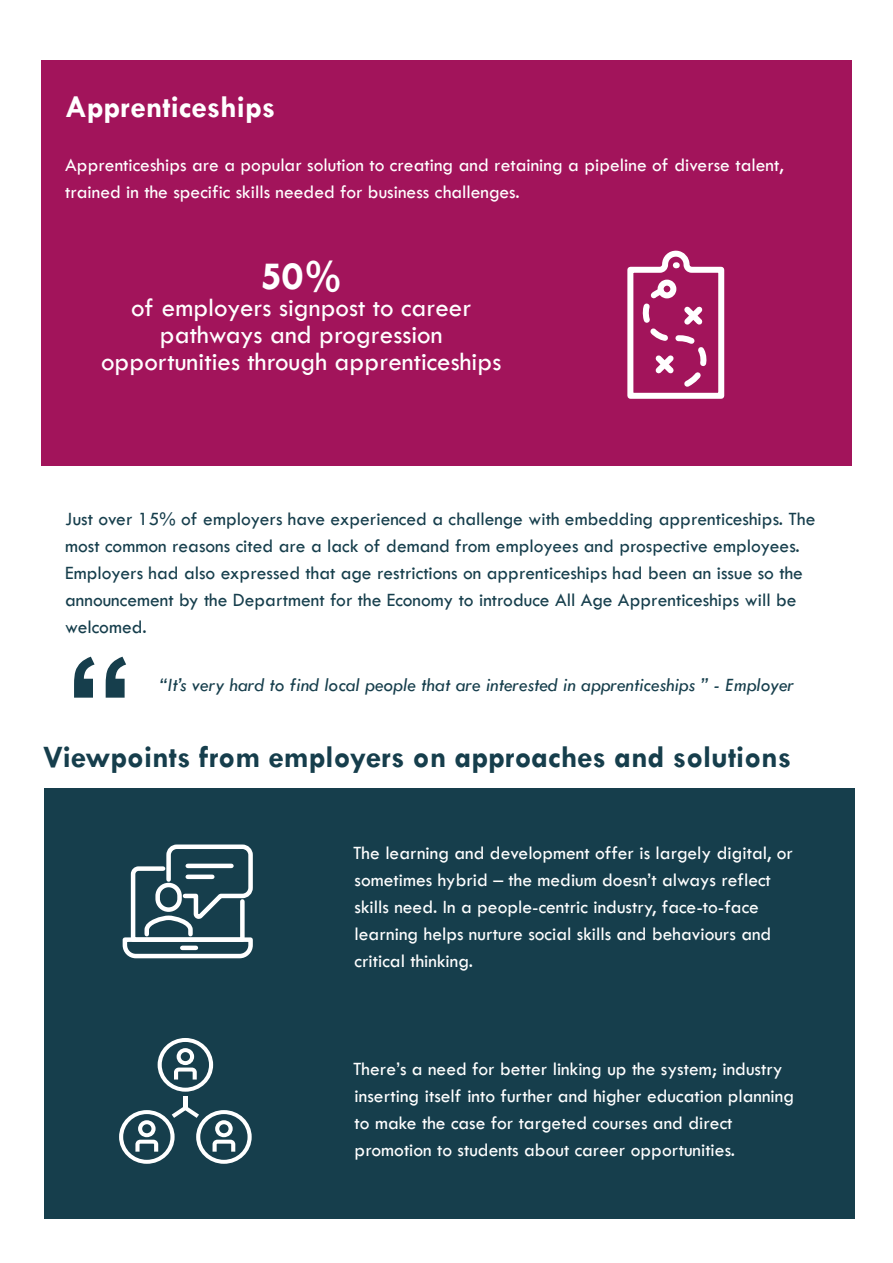
<style>
.page{position:relative;width:893px;height:1263px;background:#fff}
.page>*{position:absolute;margin:0;border:0;box-sizing:border-box;transform-origin:0 0}
.t1{font:700 138px "Arial";color:#163e4c}
.t2{font:700 40.5px "Tw Cen";color:#fff}
.t3{font:700 31.5px "Tw Cen";color:#163e4c}
.t4{font:700 31.5px "Tw Cen";color:#fff}
.t5{font:27px/27px "Tw Cen";color:#fff;text-align:center}
.t6{font:19.5px/27px "Tw Cen";color:#fff}
.t7{font:19.5px/27px "Tw Cen";color:#163e4c}
.t8{font:italic 19.5px "Tw Cen";color:#163e4c}
</style>
<div class="page">
<div style="left:41px;top:61px;width:811px;height:405px;background:#a2145b"></div>
<div style="left:44px;top:788px;width:811px;height:430px;background:#163e4c"></div>
<svg style="left:627px;top:250px;width:98px;height:149px"></svg>
<svg style="left:122px;top:844px;width:131px;height:115px"></svg>
<div style="left:155px;top:883px;width:27px;height:29px;border:4px solid #fff;border-radius:11px"></div>
<hr style="left:188px;top:864px;width:43px;height:4px;background:#fff">
<div style="left:188px;top:874px;width:24px;height:5px;background:#fff"></div>
<svg style="left:158px;top:1038px;width:55px;height:54px"></svg>
<hr style="left:183px;top:1096px;width:4px;height:12px;background:#fff">
<svg style="left:119px;top:1106px;width:133px;height:58px"></svg>
<h3 class="t4" style="left:65px;top:88px;width:212px">Apprenticeships</h3>
<p class="t6" style="left:65px;top:152px;width:720px">Apprenticeships are a popular solution to creating and retaining a pipeline of diverse talent, trained in the specific skills needed for business challenges.</p>
<h2 class="t2" style="left:260px;top:252px;width:83px">50%</h2>
<h3 class="t5" style="left:101px;top:294px;width:402px">of employers signpost to career pathways and progression opportunities through apprenticeships</h3>
<p class="t7" style="left:65px;top:505px;width:752px">Just over 15% of employers have experienced a challenge with embedding apprenticeships. The most common reasons cited are a lack of demand from employees and prospective employees.<br>Employers had also expressed that age restrictions on apprenticeships had been an issue so the announcement by the Department for the Economy to introduce All Age Apprenticeships will be welcomed.</p>
<h1 class="t1" style="left:65px;top:611px;width:70px">“</h1>
<p class="t8" style="left:160px;top:673px;width:636px">“It’s very hard to find local people that are interested in apprenticeships ” - Employer</p>
<h3 class="t3" style="left:43px;top:738px;width:749px">Viewpoints from employers on approaches and solutions</h3>
<p class="t6" style="left:353px;top:839px;width:441px">The learning and development offer is largely digital, or sometimes hybrid – the medium doesn’t always reflect skills need. In a people-centric industry, face-to-face learning helps nurture social skills and behaviours and critical thinking.</p>
<p class="t6" style="left:353px;top:1055px;width:442px">There’s a need for better linking up the system; industry inserting itself into further and higher education planning to make the case for targeted courses and direct promotion to students about career opportunities.</p>
</div>
